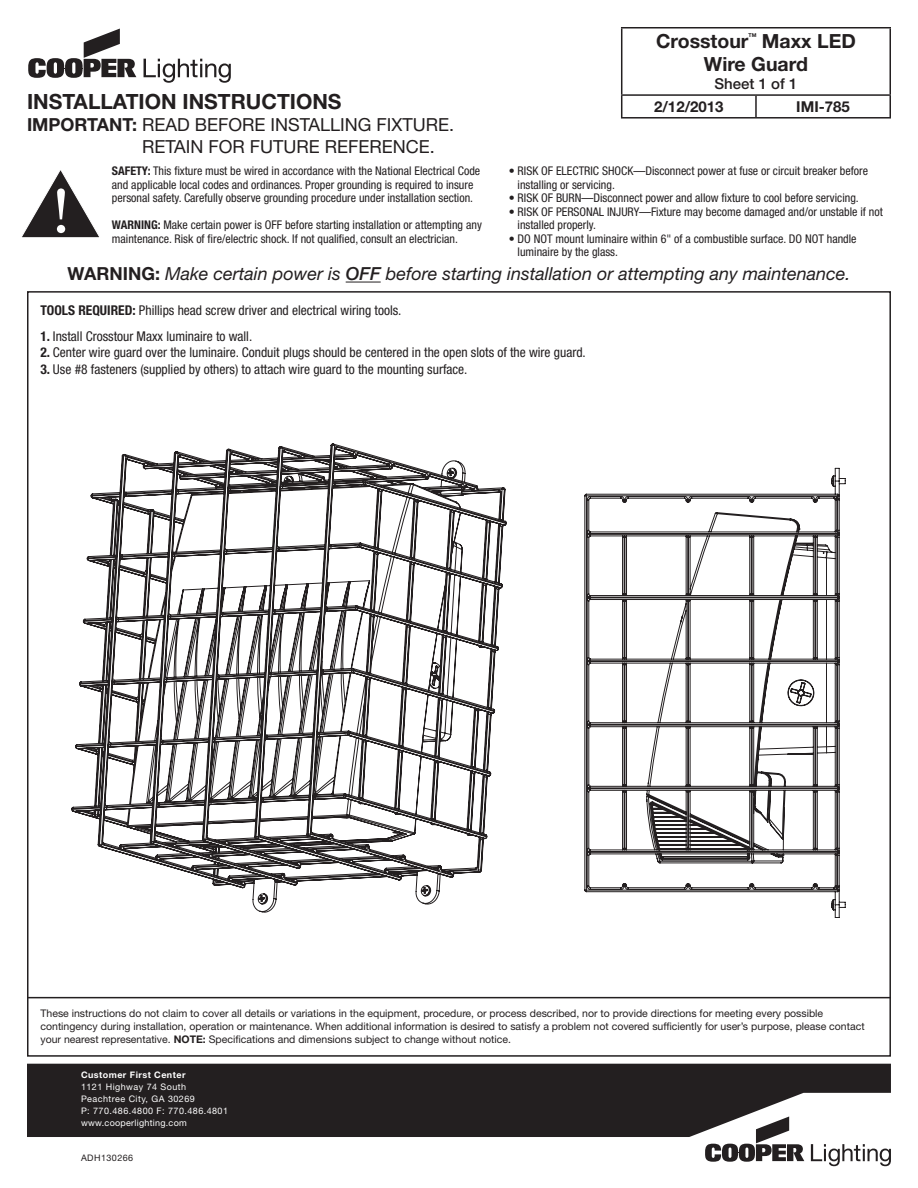
<style>
.page{position:relative;width:918px;height:1188px;background:#fff}
.page>*{position:absolute;margin:0;border:0;box-sizing:border-box;transform-origin:0 0}
.t1{font:700 21px "Helvetica Neue LT Std";color:#231f20}
.t2{font:700 19.5px/23.4px "Helvetica Neue LT Std";color:#231f20}
.t3{font:italic 18px "Helvetica Neue LT Std";color:#231f20}
.t4{font:18px/21.6px "Helvetica Neue LT Std";color:#231f20}
.t5{font:700 15px "Helvetica Neue LT Std";color:#231f20}
.t6{font:500 15px "Helvetica Neue LT Std";color:#231f20}
.t7{font:condensed 13.5px "Helvetica Neue LT Std";color:#231f20}
.t8{font:condensed 12px/13.5px "Helvetica Neue LT Std";color:#231f20}
.t9{font:10.5px/12.6px "Helvetica Neue LT Std";color:#231f20}
.t10{font:9px "Helvetica Neue LT Std";letter-spacing:.05em;color:#fff}
.t11{font:9px "Helvetica Neue LT Std";letter-spacing:.03em;color:#fff}
.t12{font:700 9px "Helvetica Neue LT Std";letter-spacing:.05em;color:#fff}
.t13{font:9px "Helvetica Neue LT Std";letter-spacing:.05em;color:#231f20}
.t14{font:700 5.25px "Helvetica Neue LT Std";color:#231f20}
.s1{font-weight:700}
.s2{font-weight:700;font-style:normal}
.s3{font-weight:500}
</style>
<div class="page">
<svg style="left:27px;top:1064px;width:864px;height:73px;fill:#231f20"></svg>
<svg style="left:705px;top:1116px;width:99px;height:46px"></svg>
<svg style="left:811px;top:1144px;width:80px;height:22px"></svg>
<hr style="left:621px;top:27px;width:135px;height:1px;background:#231f20">
<hr style="left:621px;top:28px;width:1px;height:66px;background:#231f20">
<hr style="left:756px;top:27px;width:135px;height:1px;background:#231f20">
<hr style="left:890px;top:28px;width:1px;height:66px;background:#231f20">
<hr style="left:621px;top:94px;width:135px;height:2px;background:#231f20">
<svg style="left:621px;top:96px;width:1px;height:21px"></svg>
<hr style="left:756px;top:94px;width:135px;height:2px;background:#231f20">
<hr style="left:755px;top:96px;width:2px;height:21px;background:#231f20">
<svg style="left:890px;top:96px;width:1px;height:21px"></svg>
<hr style="left:621px;top:117px;width:135px;height:2px;background:#231f20">
<hr style="left:756px;top:117px;width:135px;height:2px;background:#231f20">
<hr style="left:346px;top:282px;width:35px;height:1px;background:#231f20">
<svg style="left:22px;top:170px;width:77px;height:68px"></svg>
<hr style="left:27px;top:997px;width:864px;height:1px;background:#231f20">
<svg style="left:28px;top:29px;width:108px;height:49px"></svg>
<svg style="left:144px;top:59px;width:87px;height:24px"></svg>
<svg style="left:72px;top:444px;width:773px;height:474px"></svg>
<p class="t1" style="left:27px;top:89px;width:316px">INSTALLATION INSTRUCTIONS</p>
<p class="t4" style="left:142px;top:114px;width:313px;text-indent:-115px"><span class="s1">IMPORTANT:</span> READ BEFORE INSTALLING FIXTURE.<br>RETAIN FOR FUTURE REFERENCE.</p>
<p class="t8" style="left:112px;top:164px;width:370px"><span class="s1">SAFETY:</span> This fixture must be wired in accordance with the National Electrical Code and applicable local codes and ordinances. Proper grounding is required to insure personal safety. Carefully observe grounding procedure under installation section.</p>
<p class="t8" style="left:112px;top:218px;width:372px"><span class="s1">WARNING:</span> Make certain power is OFF before starting installation or attempting any maintenance. Risk of fire/electric shock. If not qualified, consult an electrician.</p>
<p class="t2" style="left:656px;top:29px;width:94px">Crosstour</p>
<p class="t14" style="left:749px;top:32px;width:9px">TM</p>
<p class="t2" style="left:704px;top:29px;width:153px;text-indent:58px">Maxx LED<br>Wire Guard</p>
<p class="t6" style="left:715px;top:75px;width:84px">Sheet 1 of 1</p>
<p class="t5" style="left:654px;top:97px;width:71px">2/12/2013</p>
<p class="t5" style="left:796px;top:97px;width:55px">IMI-785</p>
<p class="t8" style="left:518px;top:164px;width:352px;text-indent:-9px">• RISK OF ELECTRIC SHOCK—Disconnect power at fuse or circuit breaker before installing or servicing.</p>
<p class="t8" style="left:509px;top:191px;width:352px">• RISK OF BURN—Disconnect power and allow fixture to cool before servicing.</p>
<p class="t8" style="left:518px;top:205px;width:367px;text-indent:-9px">• RISK OF PERSONAL INJURY—Fixture may become damaged and/or unstable if not installed properly.</p>
<p class="t8" style="left:518px;top:232px;width:340px;text-indent:-9px">• DO NOT mount luminaire within 6" of a combustible surface. DO NOT handle luminaire by the glass.</p>
<p class="t3" style="left:67px;top:263px;width:785px"><span class="s2">WARNING:</span> Make certain power is <span class="s3">OFF</span> before starting installation or attempting any maintenance.</p>
<p class="t7" style="left:40px;top:303px;width:363px"><span class="s1">TOOLS REQUIRED:</span> Phillips head screw driver and electrical wiring tools.</p>
<p class="t7" style="left:40px;top:328px;width:213px"><span class="s1">1.</span> Install Crosstour Maxx luminaire to wall.</p>
<p class="t7" style="left:40px;top:345px;width:547px"><span class="s1">2.</span> Center wire guard over the luminaire. Conduit plugs should be centered in the open slots of the wire guard.</p>
<p class="t7" style="left:40px;top:361px;width:428px"><span class="s1">3.</span> Use #8 fasteners (supplied by others) to attach wire guard to the mounting surface.</p>
<p class="t9" style="left:40px;top:1007px;width:826px">These instructions do not claim to cover all details or variations in the equipment, procedure, or process described, nor to provide directions for meeting every possible contingency during installation, operation or maintenance. When additional information is desired to satisfy a problem not covered sufficiently for user’s purpose, please contact your nearest representative. <span class="s1">NOTE:</span> Specifications and dimensions subject to change without notice.</p>
<p class="t12" style="left:81px;top:1070px;width:106px">Customer First Center</p>
<p class="t10" style="left:81px;top:1082px;width:107px">1121 Highway 74 South</p>
<p class="t10" style="left:81px;top:1094px;width:115px">Peachtree City, GA 30269</p>
<p class="t10" style="left:81px;top:1106px;width:149px">P: 770.486.4800 F: 770.486.4801</p>
<p class="t11" style="left:81px;top:1118px;width:107px">www.cooperlighting.com</p>
<p class="t13" style="left:81px;top:1153px;width:54px">ADH130266</p>
</div>
